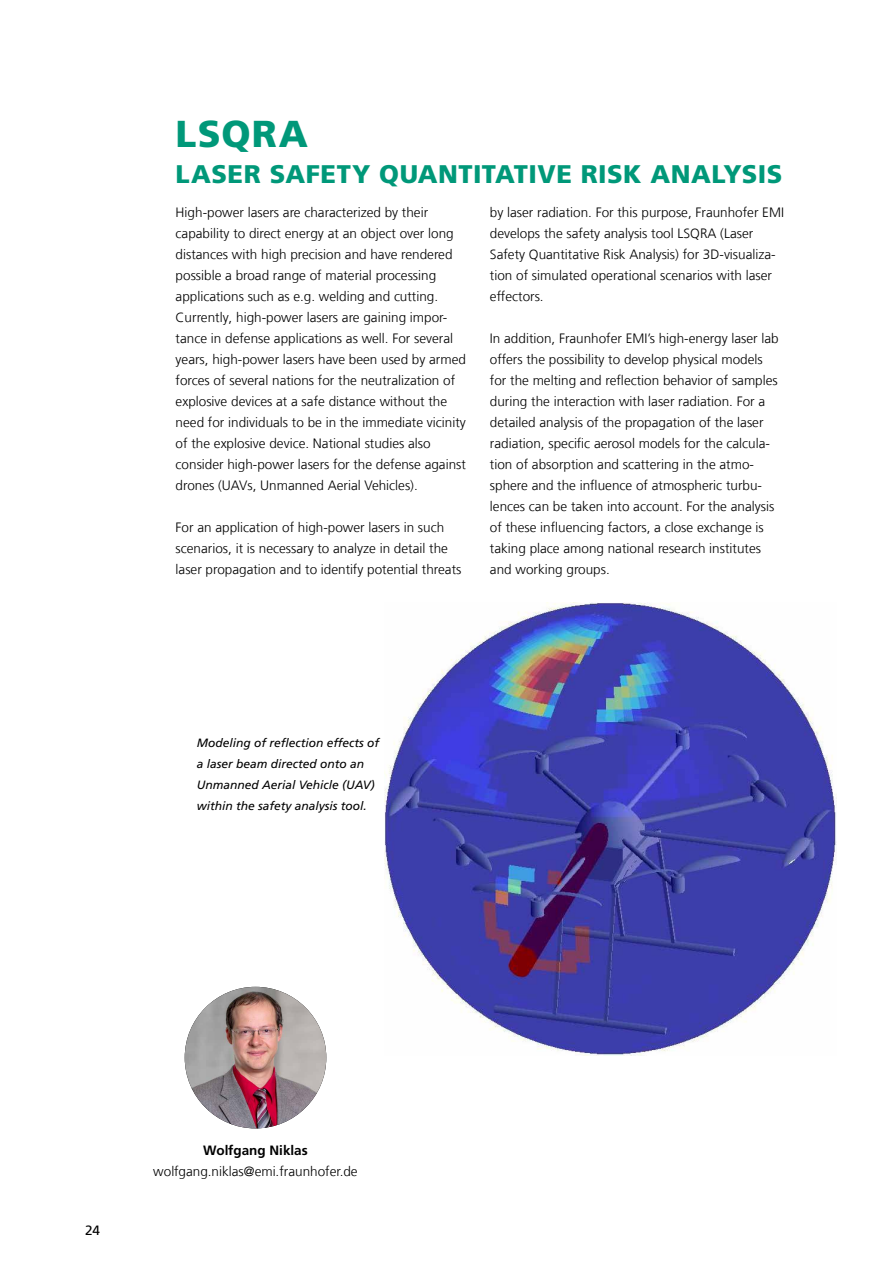
<style>
.page{position:relative;width:893px;height:1263px;background:#fff}
.page>*{position:absolute;margin:0;border:0;box-sizing:border-box;transform-origin:0 0}
.t1{font:900 37.5px "Frutiger LT Com";letter-spacing:.03em;color:#009879}
.t2{font:900 25.5px "Frutiger LT Com";letter-spacing:.02em;color:#009879}
.t3{font:300 13.5px/21px "Frutiger LT Com";color:#000}
.t4{font:700 13.5px "Frutiger LT Com";color:#000}
.t5{font:13.5px "Frutiger LT Com";color:#000}
.t6{font:italic 12px/21px "Frutiger LT Com";color:#000}
</style>
<div class="page">
<img style="left:185px;top:987px;width:141px;height:141px;border-radius:71px">
<img style="left:384px;top:603px;width:453px;height:453px">
<h1 class="t1" style="left:176px;top:111px;width:134px">LSQRA</h1>
<h2 class="t2" style="left:176px;top:159px;width:608px">LASER SAFETY QUANTITATIVE RISK ANALYSIS</h2>
<p class="t3" style="left:176px;top:202px;width:292px">High-power lasers are characterized by their capability to direct energy at an object over long distances with high precision and have rendered possible a broad range of material processing applications such as e.g. welding and cutting.<br>Currently, high-power lasers are gaining impor&shy;tance in defense applications as well. For several years, high-power lasers have been used by armed forces of several nations for the neutralization of explosive devices at a safe distance without the need for individuals to be in the immediate vicinity of the explosive device. National studies also consider high-power lasers for the defense against drones (UAVs, Unmanned Aerial Vehicles).</p>
<p class="t3" style="left:176px;top:517px;width:287px">For an application of high-power lasers in such scenarios, it is necessary to analyze in detail the laser propagation and to identify potential threats</p>
<p class="t3" style="left:490px;top:202px;width:296px">by laser radiation. For this purpose, Fraunhofer EMI develops the safety analysis tool LSQRA (Laser Safety Quantitative Risk Analysis) for 3D-visualiza&shy;tion of simulated operational scenarios with laser effectors.</p>
<p class="t3" style="left:490px;top:328px;width:290px">In addition, Fraunhofer EMI’s high-energy laser lab offers the possibility to develop physical models for the melting and reflection behavior of samples during the interaction with laser radiation. For a detailed analysis of the propagation of the laser radiation, specific aerosol models for the calcula&shy;tion of absorption and scattering in the atmo&shy;sphere and the influence of atmospheric turbu&shy;lences can be taken into account. For the analysis of these influencing factors, a close exchange is taking place among national research institutes and working groups.</p>
<p class="t6" style="left:197px;top:733px;width:184px">Modeling of reflection effects of a laser beam directed onto an<br>Unmanned Aerial Vehicle (UAV) within the safety analysis tool.</p>
<p class="t5" style="left:85px;top:1222px;width:17px">24</p>
<p class="t4" style="left:203px;top:1142px;width:106px">Wolfgang Niklas</p>
<p class="t3" style="left:153px;top:1160px;width:206px">wolfgang.niklas@emi.fraunhofer.de</p>
</div>
